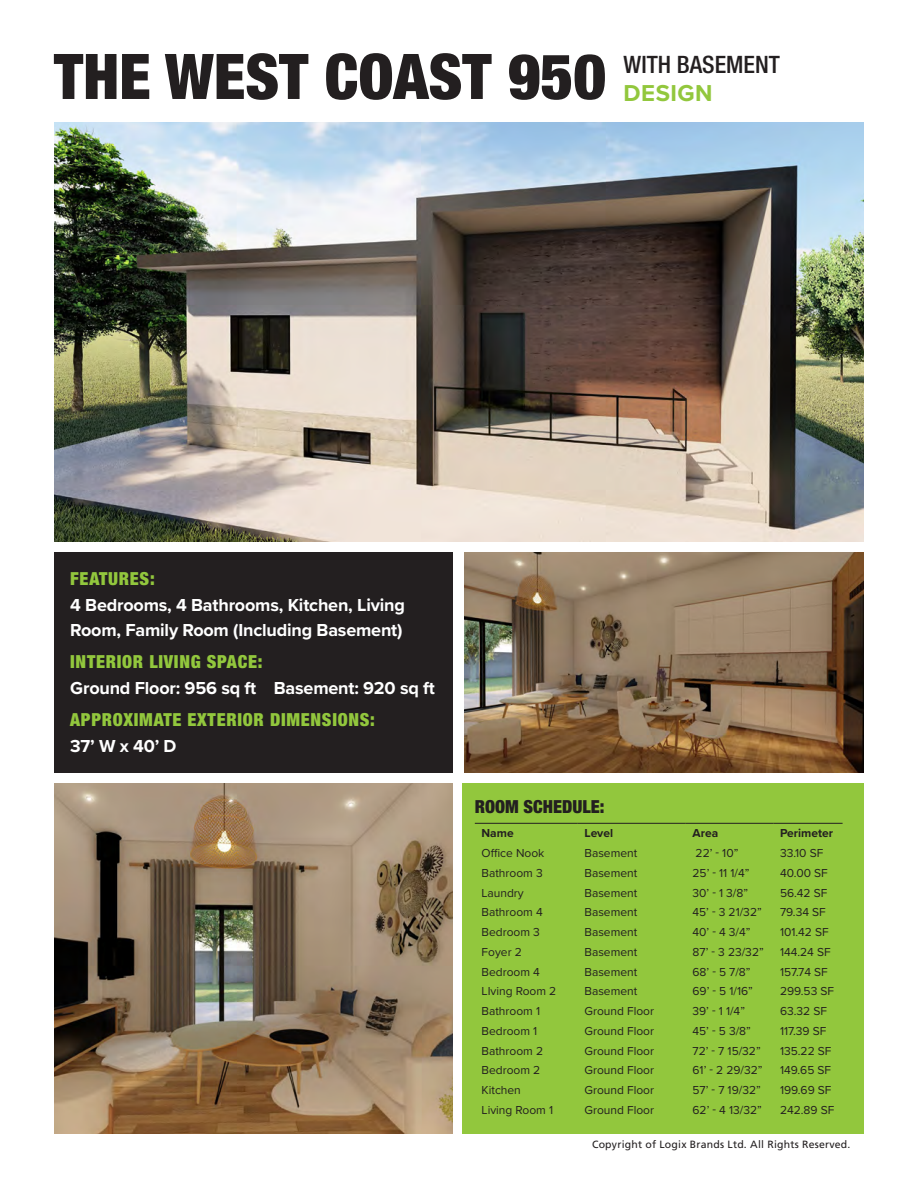
<style>
.page{position:relative;width:918px;height:1188px;background:#fff}
.page>*{position:absolute;margin:0;border:0;box-sizing:border-box;transform-origin:0 0}
.t1{font:900 condensed 63px "Helvetica Neue LT Std";color:#231f20}
.t2{font:500 condensed 24px "Helvetica Neue LT Std";color:#231f20}
.t3{font:700 23.85px "Proxima Nova";letter-spacing:.02em;color:#92c73d}
.t4{font:700 18px/25.5px "Proxima Nova";letter-spacing:-.01em;color:#fff}
.t5{font:900 condensed 18px/25.5px "Helvetica Neue LT Std";letter-spacing:.04em;color:#92c73d}
.t6{font:900 condensed 18px "Helvetica Neue LT Std";color:#231f20}
.t7{font:12px "Proxima Nova";color:#231f20}
.t8{font:700 12px "Proxima Nova";color:#231f20}
.t9{font:10.5px "Frutiger LT Std";letter-spacing:.02em;color:#231f20}
.s1{font-family:"Helvetica Neue LT Std";font-weight:900;font-stretch:condensed;color:#92c73d}
.s2{font-family:"Proxima Nova";font-weight:700;font-stretch:normal;color:#fff}
</style>
<div class="page">
<div style="left:54px;top:552px;width:398px;height:221px;background:#231f20"></div>
<img style="left:54px;top:784px;width:398px;height:350px">
<img style="left:54px;top:123px;width:810px;height:419px">
<div style="left:463px;top:784px;width:401px;height:350px;background:#92c73d"></div>
<hr style="left:475px;top:823px;width:103px;height:1px;background:#231f20">
<hr style="left:578px;top:823px;width:108px;height:1px;background:#231f20">
<hr style="left:686px;top:823px;width:87px;height:1px;background:#231f20">
<hr style="left:773px;top:823px;width:70px;height:1px;background:#231f20">
<img style="left:464px;top:552px;width:400px;height:221px">
<p class="t1" style="left:54px;top:38px;width:554px">THE WEST COAST 950</p>
<p class="t2" style="left:624px;top:50px;width:158px">WITH BASEMENT</p>
<p class="t3" style="left:624px;top:76px;width:90px">DESIGN</p>
<p class="t4" style="left:70px;top:566px;width:336px"><span class="s1">FEATURES:<br></span>4 Bedrooms, 4 Bathrooms, Kitchen, Living<br>Room, Family Room (Including Basement)</p>
<p class="t4" style="left:70px;top:649px;width:366px"><span class="s1">INTERIOR LIVING SPACE:<br></span>Ground Floor: 956 sq ft Basement: 920 sq ft</p>
<p class="t5" style="left:70px;top:707px;width:306px">APPROXIMATE EXTERIOR DIMENSIONS:<br><span class="s2">37’ W x 40’ D</span></p>
<p class="t6" style="left:475px;top:795px;width:131px">ROOM SCHEDULE:</p>
<p class="t8" style="left:482px;top:824px;width:34px">Name</p>
<p class="t8" style="left:585px;top:824px;width:30px">Level</p>
<p class="t8" style="left:693px;top:824px;width:27px">Area</p>
<p class="t8" style="left:780px;top:824px;width:55px">Perimeter</p>
<p class="t7" style="left:482px;top:844px;width:64px">Office Nook</p>
<p class="t7" style="left:585px;top:844px;width:54px">Basement</p>
<p class="t7" style="left:696px;top:844px;width:44px">22’ - 10”</p>
<p class="t7" style="left:780px;top:844px;width:45px">33.10 SF</p>
<p class="t7" style="left:482px;top:864px;width:63px">Bathroom 3</p>
<p class="t7" style="left:585px;top:864px;width:54px">Basement</p>
<p class="t7" style="left:693px;top:864px;width:58px">25’ - 11 1/4”</p>
<p class="t7" style="left:780px;top:864px;width:49px">40.00 SF</p>
<p class="t7" style="left:482px;top:884px;width:44px">Laundry</p>
<p class="t7" style="left:585px;top:884px;width:54px">Basement</p>
<p class="t7" style="left:693px;top:884px;width:57px">30’ - 1 3/8”</p>
<p class="t7" style="left:780px;top:884px;width:49px">56.42 SF</p>
<p class="t7" style="left:482px;top:903px;width:63px">Bathroom 4</p>
<p class="t7" style="left:585px;top:903px;width:54px">Basement</p>
<p class="t7" style="left:693px;top:903px;width:71px">45’ - 3 21/32”</p>
<p class="t7" style="left:780px;top:903px;width:47px">79.34 SF</p>
<p class="t7" style="left:482px;top:923px;width:60px">Bedroom 3</p>
<p class="t7" style="left:585px;top:923px;width:54px">Basement</p>
<p class="t7" style="left:693px;top:923px;width:59px">40’ - 4 3/4”</p>
<p class="t7" style="left:780px;top:923px;width:50px">101.42 SF</p>
<p class="t7" style="left:482px;top:943px;width:42px">Foyer 2</p>
<p class="t7" style="left:585px;top:943px;width:54px">Basement</p>
<p class="t7" style="left:693px;top:943px;width:73px">87’ - 3 23/32”</p>
<p class="t7" style="left:780px;top:943px;width:52px">144.24 SF</p>
<p class="t7" style="left:482px;top:963px;width:60px">Bedroom 4</p>
<p class="t7" style="left:585px;top:963px;width:54px">Basement</p>
<p class="t7" style="left:693px;top:963px;width:59px">68’ - 5 7/8”</p>
<p class="t7" style="left:780px;top:963px;width:49px">157.74 SF</p>
<p class="t7" style="left:482px;top:982px;width:76px">LIving Room 2</p>
<p class="t7" style="left:585px;top:982px;width:54px">Basement</p>
<p class="t7" style="left:693px;top:982px;width:62px">69’ - 5 1/16”</p>
<p class="t7" style="left:780px;top:982px;width:56px">299.53 SF</p>
<p class="t7" style="left:482px;top:1002px;width:60px">Bathroom 1</p>
<p class="t7" style="left:585px;top:1002px;width:71px">Ground Floor</p>
<p class="t7" style="left:693px;top:1002px;width:54px">39’ - 1 1/4”</p>
<p class="t7" style="left:780px;top:1002px;width:49px">63.32 SF</p>
<p class="t7" style="left:482px;top:1022px;width:57px">Bedroom 1</p>
<p class="t7" style="left:585px;top:1022px;width:71px">Ground Floor</p>
<p class="t7" style="left:693px;top:1022px;width:60px">45’ - 5 3/8”</p>
<p class="t7" style="left:780px;top:1022px;width:48px">117.39 SF</p>
<p class="t7" style="left:482px;top:1042px;width:63px">Bathroom 2</p>
<p class="t7" style="left:585px;top:1042px;width:71px">Ground Floor</p>
<p class="t7" style="left:693px;top:1042px;width:70px">72’ - 7 15/32”</p>
<p class="t7" style="left:780px;top:1042px;width:53px">135.22 SF</p>
<p class="t7" style="left:482px;top:1061px;width:60px">Bedroom 2</p>
<p class="t7" style="left:585px;top:1061px;width:71px">Ground Floor</p>
<p class="t7" style="left:693px;top:1061px;width:71px">61’ - 2 29/32”</p>
<p class="t7" style="left:780px;top:1061px;width:53px">149.65 SF</p>
<p class="t7" style="left:482px;top:1081px;width:41px">Kitchen</p>
<p class="t7" style="left:585px;top:1081px;width:71px">Ground Floor</p>
<p class="t7" style="left:693px;top:1081px;width:70px">57’ - 7 19/32”</p>
<p class="t7" style="left:780px;top:1081px;width:53px">199.69 SF</p>
<p class="t7" style="left:482px;top:1101px;width:73px">Living Room 1</p>
<p class="t7" style="left:585px;top:1101px;width:71px">Ground Floor</p>
<p class="t7" style="left:693px;top:1101px;width:71px">62’ - 4 13/32”</p>
<p class="t7" style="left:780px;top:1101px;width:56px">242.89 SF</p>
<p class="t9" style="left:592px;top:1139px;width:260px">Copyright of Logix Brands Ltd. All Rights Reserved.</p>
</div>
